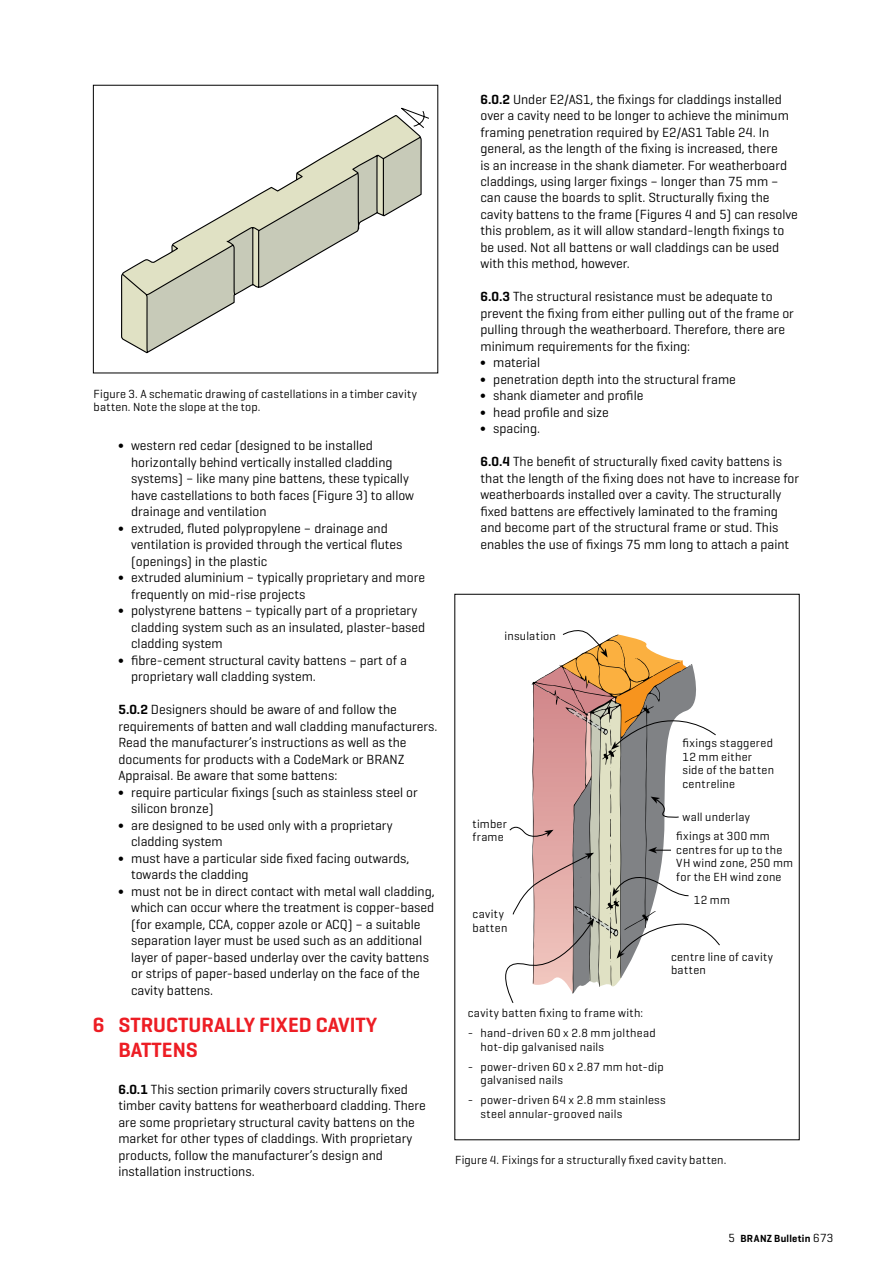
<style>
.page{position:relative;width:893px;height:1263px;background:#fff}
.page>*{position:absolute;margin:0;border:0;box-sizing:border-box;transform-origin:0 0}
.t1{font:600 21px/25.2px "Geogrotesque";color:#ed1d24}
.t2{font:13.5px/16.5px "Geogrotesque";color:#000}
.t3{font:12px/13.5px "Geogrotesque";letter-spacing:.02em;color:#000}
.t4{font:600 10.5px "Geogrotesque";letter-spacing:.03em;color:#000}
.s1{font-weight:600}
.s2{font-weight:400;font-size:12px}
</style>
<div class="page">
<svg style="left:505px;top:630px;width:215px;height:373px"></svg>
<svg style="left:121px;top:115px;width:301px;height:239px"></svg>
<svg style="left:399px;top:107px;width:30px;height:22px"></svg>
<p class="t3" style="left:94px;top:386px;width:325px">Figure 3. A schematic drawing of castellations in a timber cavity batten. Note the slope at the top.</p>
<p class="t2" style="left:118px;top:437px;width:256px">∫ western red cedar (designed to be installed</p>
<p class="t2" style="left:131px;top:453px;width:263px">horizontally behind vertically installed cladding</p>
<p class="t2" style="left:131px;top:470px;width:279px">systems) – like many pine battens, these typically</p>
<p class="t2" style="left:131px;top:486px;width:284px">have castellations to both faces (Figure 3) to allow</p>
<p class="t2" style="left:131px;top:503px;width:137px">drainage and ventilation</p>
<p class="t2" style="left:118px;top:519px;width:271px">∫ extruded, fluted polypropylene – drainage and</p>
<p class="t2" style="left:131px;top:536px;width:273px">ventilation is provided through the vertical flutes</p>
<p class="t2" style="left:131px;top:552px;width:138px">(openings) in the plastic</p>
<p class="t2" style="left:118px;top:569px;width:308px">∫ extruded aluminium – typically proprietary and more</p>
<p class="t2" style="left:131px;top:585px;width:176px">frequently on mid-rise projects</p>
<p class="t2" style="left:118px;top:602px;width:300px">∫ polystyrene battens – typically part of a proprietary</p>
<p class="t2" style="left:131px;top:618px;width:296px">cladding system such as an insulated, plaster-based</p>
<p class="t2" style="left:131px;top:635px;width:93px">cladding system</p>
<p class="t2" style="left:118px;top:651px;width:290px">∫ fibre-cement structural cavity battens – part of a</p>
<p class="t2" style="left:131px;top:668px;width:186px">proprietary wall cladding system.</p>
<p class="t2" style="left:118px;top:701px;width:280px"><span class="s1">5.0.2</span> Designers should be aware of and follow the</p>
<p class="t2" style="left:118px;top:717px;width:320px">requirements of batten and wall cladding manufacturers.</p>
<p class="t2" style="left:118px;top:734px;width:290px">Read the manufacturer’s instructions as well as the</p>
<p class="t2" style="left:118px;top:750px;width:288px">documents for products with a CodeMark or BRANZ</p>
<p class="t2" style="left:118px;top:767px;width:220px">Appraisal. Be aware that some battens:</p>
<p class="t2" style="left:118px;top:783px;width:301px">∫ require particular fixings (such as stainless steel or</p>
<p class="t2" style="left:131px;top:800px;width:84px">silicon bronze)</p>
<p class="t2" style="left:118px;top:816px;width:276px">∫ are designed to be used only with a proprietary</p>
<p class="t2" style="left:131px;top:833px;width:93px">cladding system</p>
<p class="t2" style="left:118px;top:849px;width:292px">∫ must have a particular side fixed facing outwards,</p>
<p class="t2" style="left:131px;top:866px;width:119px">towards the cladding</p>
<p class="t2" style="left:118px;top:882px;width:318px">∫ must not be in direct contact with metal wall cladding,</p>
<p class="t2" style="left:131px;top:899px;width:305px">which can occur where the treatment is copper-based</p>
<p class="t2" style="left:131px;top:915px;width:291px">(for example, CCA, copper azole or ACQ) – a suitable</p>
<p class="t2" style="left:131px;top:932px;width:292px">separation layer must be used such as an additional</p>
<p class="t2" style="left:131px;top:948px;width:299px">layer of paper-based underlay over the cavity battens</p>
<p class="t2" style="left:131px;top:965px;width:290px">or strips of paper-based underlay on the face of the</p>
<p class="t2" style="left:131px;top:981px;width:83px">cavity battens.</p>
<h1 class="t1" style="left:118px;top:1012px;width:260px;text-indent:-26px">6 STRUCTURALLY FIXED CAVITY<br>BATTENS</h1>
<p class="t2" style="left:118px;top:1080px;width:309px"><span class="s1">6.0.1</span> This section primarily covers structurally fixed timber cavity battens for weatherboard cladding. There are some proprietary structural cavity battens on the market for other types of claddings. With proprietary products, follow the manufacturer’s design and installation instructions.</p>
<p class="t2" style="left:480px;top:90px;width:319px"><span class="s1">6.0.2</span> Under E2/AS1, the fixings for claddings installed over a cavity need to be longer to achieve the minimum framing penetration required by E2/AS1 Table 24. In general, as the length of the fixing is increased, there<br>is an increase in the shank diameter. For weatherboard claddings, using larger fixings – longer than 75 mm – can cause the boards to split. Structurally fixing the cavity battens to the frame (Figures 4 and 5) can resolve this problem, as it will allow standard-length fixings to be used. Not all battens or wall claddings can be used with this method, however.</p>
<p class="t2" style="left:480px;top:288px;width:315px"><span class="s1">6.0.3</span> The structural resistance must be adequate to prevent the fixing from either pulling out of the frame or pulling through the weatherboard. Therefore, there are minimum requirements for the fixing:<br>∫ material<br>∫ penetration depth into the structural frame<br>∫ shank diameter and profile<br>∫ head profile and size<br>∫ spacing.</p>
<p class="t2" style="left:480px;top:453px;width:320px"><span class="s1">6.0.4</span> The benefit of structurally fixed cavity battens is that the length of the fixing does not have to increase for weatherboards installed over a cavity. The structurally fixed battens are effectively laminated to the framing and become part of the structural frame or stud. This enables the use of fixings 75 mm long to attach a paint</p>
<p class="t3" style="left:504px;top:628px;width:53px">insulation</p>
<p class="t3" style="left:472px;top:816px;width:36px">timber frame</p>
<p class="t3" style="left:472px;top:907px;width:36px">cavity batten</p>
<p class="t3" style="left:682px;top:736px;width:93px">fixings staggered<br>12 mm either side of the batten centreline</p>
<p class="t3" style="left:676px;top:806px;width:95px;line-height:19.5px;text-indent:6px">wall underlay fixings at 300 mm</p>
<p class="t3" style="left:676px;top:842px;width:118px">centres for up to the<br>VH wind zone, 250 mm for the EH wind zone</p>
<p class="t3" style="left:694px;top:892px;width:38px">12 mm</p>
<p class="t3" style="left:671px;top:950px;width:104px">centre line of cavity batten</p>
<p class="t3" style="left:468px;top:1006px;width:177px">cavity batten fixing to frame with:</p>
<p class="t3" style="left:480px;top:1026px;width:177px;text-indent:-13px">- hand-driven 60 x 2.8 mm jolthead hot-dip galvanised nails</p>
<p class="t3" style="left:480px;top:1059px;width:185px;text-indent:-13px">- power-driven 60 x 2.87 mm hot-dip galvanised nails</p>
<p class="t3" style="left:480px;top:1093px;width:187px;text-indent:-13px">- power-driven 64 x 2.8 mm stainless steel annular-grooved nails</p>
<p class="t3" style="left:455px;top:1152px;width:273px">Figure 4. Fixings for a structurally fixed cavity batten.</p>
<p class="t4" style="left:729px;top:1232px;width:106px"><span class="s2">5</span> BRANZ Bulletin <span class="s2">673</span></p>
</div>
